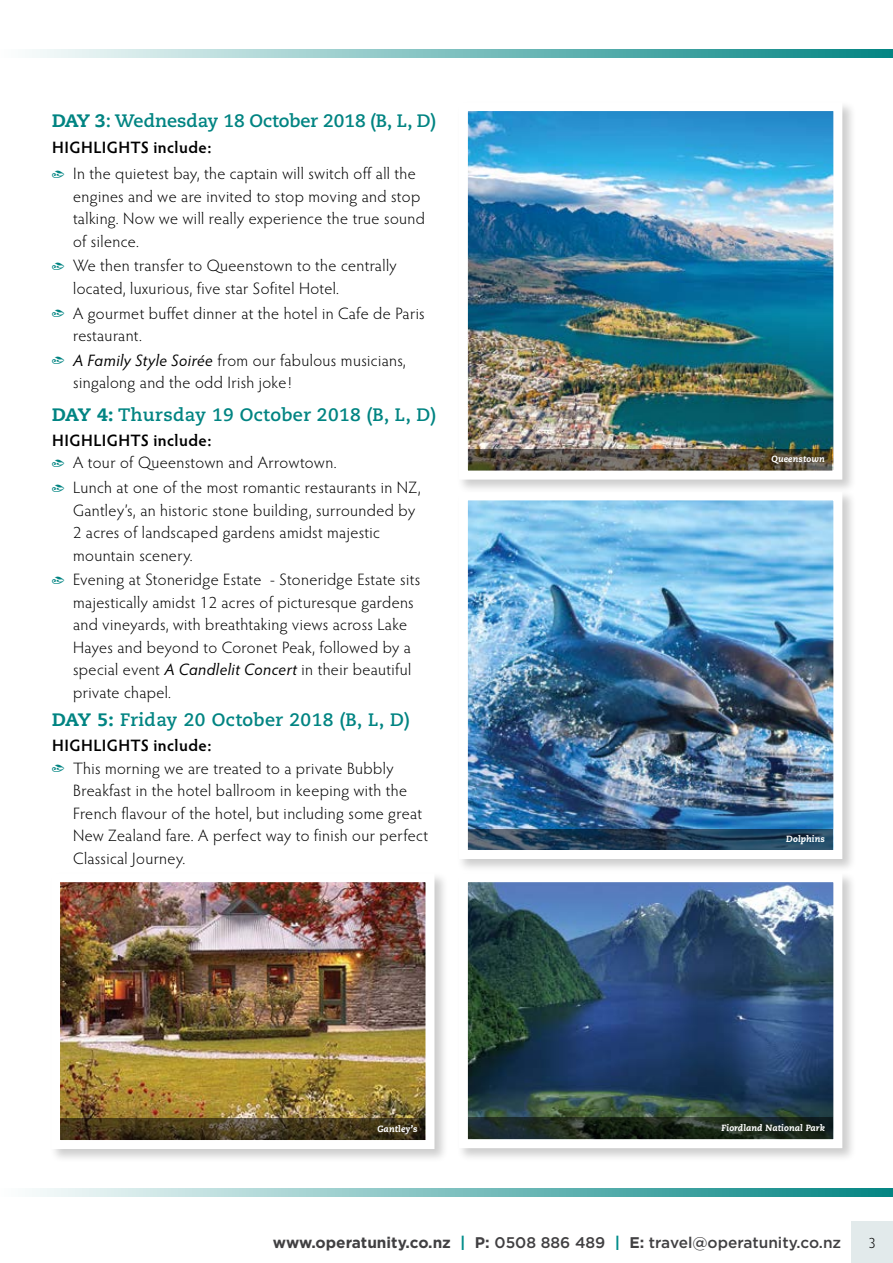
<style>
.page{position:relative;width:893px;height:1263px;background:#fff}
.page>*{position:absolute;margin:0;border:0;box-sizing:border-box;transform-origin:0 0}
.t1{font:700 18px "Caecilia LT Std";letter-spacing:.025em;color:#008482}
.t2{font:700 18px "Caecilia LT Std";color:#008482}
.t3{font:300 16.5px/22.5px "Hypatia Sans Pro";letter-spacing:.025em;color:#000}
.t4{font:600 16.5px "Hypatia Sans Pro";letter-spacing:.025em;color:#000}
.t5{font:500 15.45px "Gotham";color:#414042}
.t6{font:300 15px "Hypatia Sans Pro";color:#000}
.t7{font:italic 800 9px "Caecilia LT Std";letter-spacing:.01em;color:#fff}
.s1{font-weight:800}
.s2{color:#008482}
.s3{font-weight:400;font-style:italic}
.s4{font-weight:700}
.s5{font-weight:700;color:#008c8a}
</style>
<div class="page">
<div style="left:851px;top:1221px;width:42px;height:42px;background:#e2eaeb"></div>
<hr style="left:0;top:149px;width:1px;height:54px;background:#008482">
<div style="left:457px;top:871px;width:399px;height:291px;background:#000;opacity:.2"></div>
<img style="left:457px;top:873px;width:390px;height:280px">
<div style="left:49px;top:871px;width:399px;height:292px;background:#000;opacity:.2"></div>
<img style="left:49px;top:871px;width:390px;height:282px">
<div style="left:457px;top:489px;width:399px;height:384px;background:#000;opacity:.2"></div>
<img style="left:457px;top:493px;width:390px;height:370px">
<div style="left:457px;top:100px;width:399px;height:393px;background:#000;opacity:.2"></div>
<img style="left:457px;top:100px;width:390px;height:384px">
<svg style="left:32px;top:1188px;width:861px;height:8px;background:#7cbfbe"></svg>
<svg style="left:32px;top:49px;width:861px;height:8px;background:#7cbfbe"></svg>
<p class="t2" style="left:52px;top:110px;width:386px"><span class="s1">DAY 3</span>: Wednesday 18 October 2018 (B, L, D)</p>
<p class="t4" style="left:52px;top:135px;width:161px">HIGHLIGHTS include:</p>
<p class="t3" style="left:73px;top:162px;width:354px;text-indent:-21px"><span class="s2">•</span> In the quietest bay, the captain will switch off all the engines and we are invited to stop moving and stop talking. Now we will really experience the true sound of silence.</p>
<p class="t3" style="left:73px;top:254px;width:325px;text-indent:-21px"><span class="s2">•</span> We then transfer to Queenstown to the centrally located, luxurious, five star Sofitel Hotel.</p>
<p class="t3" style="left:73px;top:301px;width:353px;text-indent:-21px"><span class="s2">•</span> A gourmet buffet dinner at the hotel in Cafe de Paris restaurant.</p>
<p class="t3" style="left:73px;top:348px;width:334px;text-indent:-21px"><span class="s2">•</span> <span class="s3">A Family Style Soirée</span> from our fabulous musicians, singalong and the odd Irish joke!</p>
<p class="t1" style="left:52px;top:404px;width:386px"><span class="s1">DAY 4:</span> Thursday 19 October 2018 (B, L, D)</p>
<p class="t4" style="left:52px;top:429px;width:161px">HIGHLIGHTS include:</p>
<p class="t3" style="left:52px;top:451px;width:286px"><span class="s2">•</span> A tour of Queenstown and Arrowtown.</p>
<p class="t3" style="left:73px;top:476px;width:349px;text-indent:-21px"><span class="s2">•</span> Lunch at one of the most romantic restaurants in NZ, Gantley’s, an historic stone building, surrounded by 2 acres of landscaped gardens amidst majestic mountain scenery.</p>
<p class="t3" style="left:73px;top:568px;width:349px;text-indent:-21px"><span class="s2">•</span> Evening at Stoneridge Estate - Stoneridge Estate sits majestically amidst 12 acres of picturesque gardens and vineyards, with breathtaking views across Lake Hayes and beyond to Coronet Peak, followed by a special event <span class="s3">A Candlelit Concert</span> in their beautiful private chapel.</p>
<p class="t1" style="left:52px;top:709px;width:359px"><span class="s1">DAY 5:</span> Friday 20 October 2018 (B, L, D)</p>
<p class="t4" style="left:52px;top:734px;width:161px">HIGHLIGHTS include:</p>
<p class="t3" style="left:73px;top:756px;width:357px;text-indent:-21px"><span class="s2">•</span> This morning we are treated to a private Bubbly Breakfast in the hotel ballroom in keeping with the French flavour of the hotel, but including some great New Zealand fare. A perfect way to finish our perfect Classical Journey.</p>
<p class="t7" style="left:771px;top:454px;width:55px">Queenstown</p>
<p class="t7" style="left:786px;top:833px;width:40px">Dolphins</p>
<p class="t7" style="left:377px;top:1123px;width:42px">Gantley’s</p>
<p class="t7" style="left:721px;top:1122px;width:105px">Fiordland National Park</p>
<p class="t5" style="left:273px;top:1233px;width:570px"><span class="s4">www.operatunity.co.nz</span> <span class="s5">|</span> <span class="s4">P:</span> 0508 886 489 <span class="s5">|</span> <span class="s4">E:</span> travel@operatunity.co.nz</p>
<p class="t6" style="left:869px;top:1233px;width:9px">3</p>
</div>
